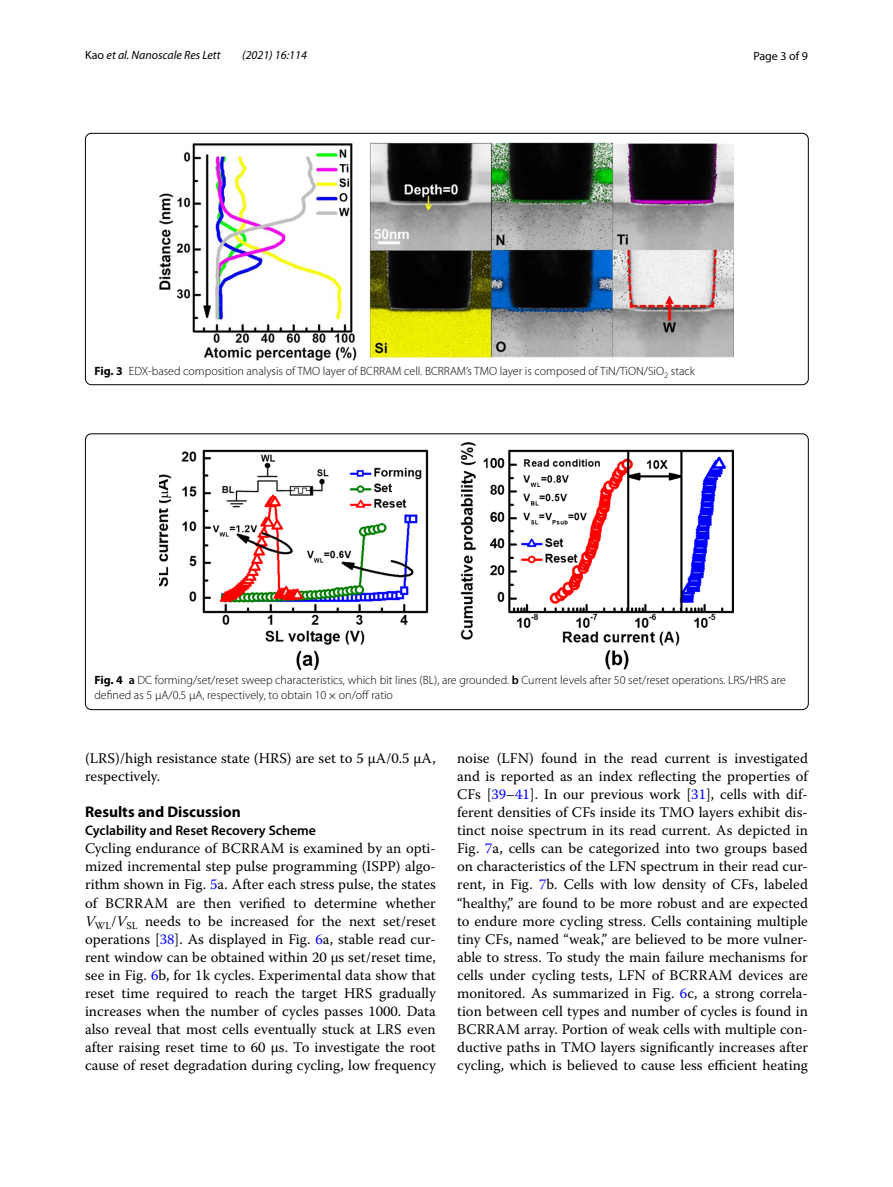
<style>
.page{position:relative;width:893px;height:1187px;background:#fff}
.page>*{position:absolute;margin:0;border:0;box-sizing:border-box;transform-origin:0 0}
.t1{font:700 15.45px "Myriad Pro";color:#000}
.t2{font:14.7px/18px "Warnock Pro";color:#000;text-align:justify}
.t3{font:600 13.8px "Myriad Pro";color:#000}
.t4{font:300 12px/15px "Myriad Pro";color:#000}
.t5{font:italic 12px "Myriad Pro";color:#000}
.t6{font:12px "Myriad Pro";color:#000}
.s1{font-style:normal}
.s2{font-weight:700}
.s3{font-weight:600}
.s4{font-family:"MTSY";font-weight:400}
.s5{color:#00f}
.s6{font-style:italic}
</style>
<div class="page">
<img style="left:160px;top:142px;width:574px;height:218px">
<div style="left:85px;top:133px;width:723px;height:252px;border:1px solid #000;border-radius:6px"></div>
<img style="left:160px;top:443px;width:574px;height:226px">
<p class="t5" style="left:85px;top:48px;width:137px"><span class="s1">Kao</span> et al. Nanoscale Res Lett</p>
<p class="t5" style="left:242px;top:48px;width:66px">(2021) 16:114</p>
<p class="t6" style="left:753px;top:48px;width:56px">Page 3 of 9</p>
<p class="t4" style="left:94px;top:364px;width:602px"><span class="s2">Fig. 3</span> EDX-based composition analysis of TMO layer of BCRRAM cell. BCRRAM’s TMO layer is composed of TiN/TiON/SiO<sub>2</sub> stack</p>
<p class="t4" style="left:94px;top:673px;width:693px"><span class="s2">Fig. 4</span> <span class="s3">a</span> DC forming/set/reset sweep characteristics, which bit lines (BL), are grounded. <span class="s3">b</span> Current levels after 50 set/reset operations. LRS/HRS are defined as 5 μA/0.5 μA, respectively, to obtain 10<span class="s4">×</span>on/off ratio</p>
<p class="t2" style="left:85px;top:749px;width:352px">(LRS)/high resistance state (HRS) are set to 5 μA/0.5 μA, respectively.</p>
<p class="t1" style="left:85px;top:802px;width:157px">Results and Discussion</p>
<p class="t3" style="left:85px;top:822px;width:232px">Cyclability and Reset Recovery Scheme</p>
<p class="t2" style="left:85px;top:839px;width:352px">Cycling endurance of BCRRAM is examined by an opti&shy;mized incremental step pulse programming (ISPP) algo&shy;rithm shown in Fig. <span class="s5">5</span>a. After each stress pulse, the states of BCRRAM are then verified to determine whether <span class="s6">V</span><sub>WL</sub>/<span class="s6">V</span><sub>SL</sub> needs to be increased for the next set/reset operations [<span class="s5">38</span>]. As displayed in Fig. <span class="s5">6</span>a, stable read cur&shy;rent window can be obtained within 20 μs set/reset time, see in Fig. <span class="s5">6</span>b, for 1k cycles. Experimental data show that reset time required to reach the target HRS gradually increases when the number of cycles passes 1000. Data also reveal that most cells eventually stuck at LRS even after raising reset time to 60 μs. To investigate the root cause of reset degradation during cycling, low frequency</p>
<p class="t2" style="left:457px;top:749px;width:352px">noise (LFN) found in the read current is investigated and is reported as an index reflecting the properties of CFs [<span class="s5">39</span>–<span class="s5">41</span>]. In our previous work [<span class="s5">31</span>], cells with dif&shy;ferent densities of CFs inside its TMO layers exhibit dis&shy;tinct noise spectrum in its read current. As depicted in Fig. <span class="s5">7</span>a, cells can be categorized into two groups based on characteristics of the LFN spectrum in their read cur&shy;rent, in Fig. <span class="s5">7</span>b. Cells with low density of CFs, labeled “healthy,” are found to be more robust and are expected to endure more cycling stress. Cells containing multiple tiny CFs, named “weak,” are believed to be more vulner&shy;able to stress. To study the main failure mechanisms for cells under cycling tests, LFN of BCRRAM devices are monitored. As summarized in Fig. <span class="s5">6</span>c, a strong correla&shy;tion between cell types and number of cycles is found in BCRRAM array. Portion of weak cells with multiple con&shy;ductive paths in TMO layers significantly increases after cycling, which is believed to cause less efficient heating</p>
</div>
